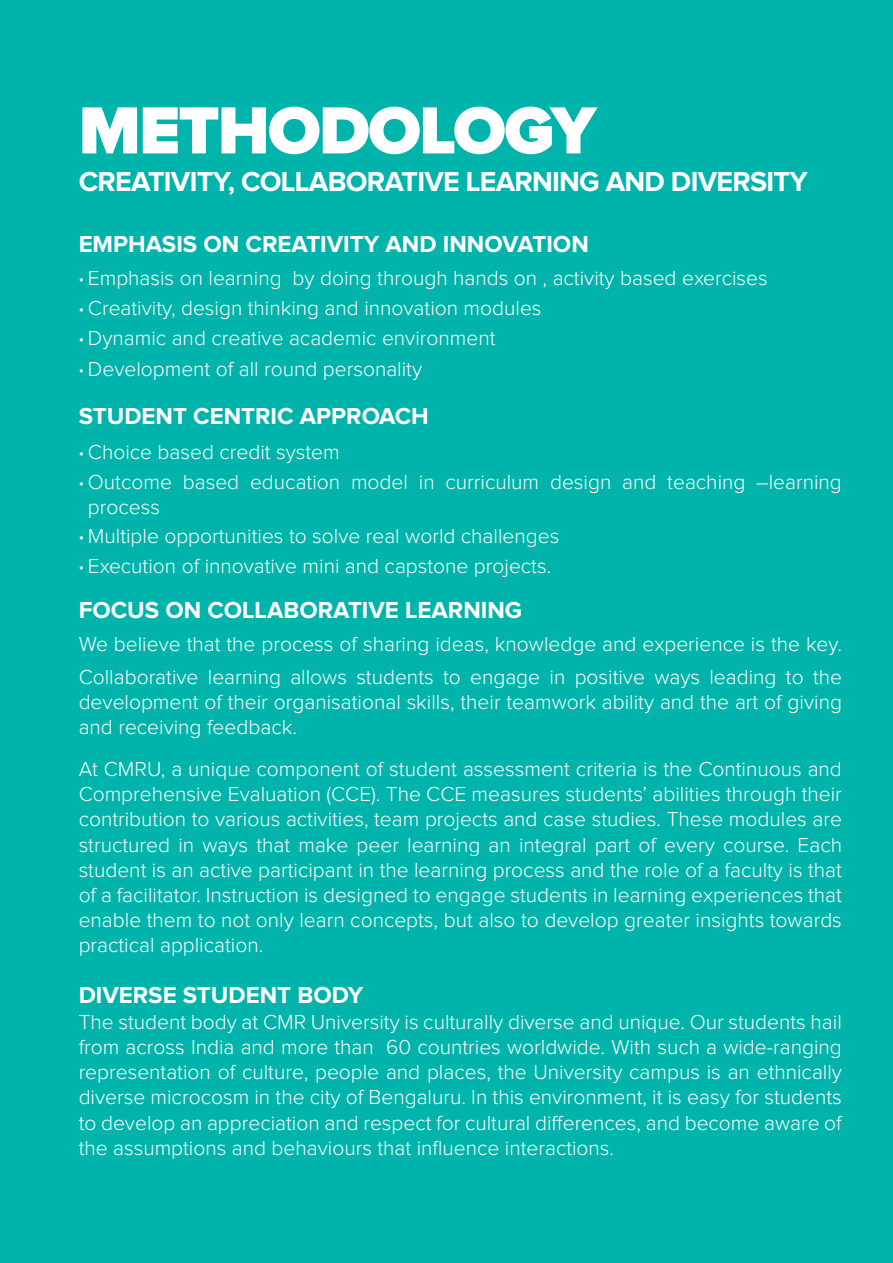
<style>
.page{position:relative;width:893px;height:1263px;background:#00b4ac}
.page>*{position:absolute;margin:0;border:0;box-sizing:border-box;transform-origin:0 0}
.t1{font:900 69px "Proxima Nova";letter-spacing:-.025em;color:#fff}
.t2{font:700 28.5px "Proxima Nova";letter-spacing:-.025em;color:#fff}
.t3{font:700 24px "Proxima Nova";color:#fff}
.t4{font:300 21px/25.2px "Proxima Nova";color:#fff}
.s1{font-weight:400;font-size:15px}
</style>
<div class="page">
<h1 class="t1" style="left:79px;top:99px;width:519px">METHODOLOGY</h1>
<h2 class="t2" style="left:79px;top:168px;width:731px">CREATIVITY, COLLABORATIVE LEARNING AND DIVERSITY</h2>
<p class="t3" style="left:79px;top:233px;width:512px">EMPHASIS ON CREATIVITY AND INNOVATION</p>
<p class="t4" style="left:79px;top:266px;width:691px"><span class="s1">•</span> Emphasis on learning by doing through hands on , activity based exercises</p>
<p class="t4" style="left:79px;top:296px;width:464px"><span class="s1">•</span> Creativity, design thinking and innovation modules</p>
<p class="t4" style="left:79px;top:326px;width:418px"><span class="s1">•</span> Dynamic and creative academic environment</p>
<p class="t4" style="left:79px;top:358px;width:345px"><span class="s1">•</span> Development of all round personality</p>
<p class="t3" style="left:79px;top:405px;width:352px">STUDENT CENTRIC APPROACH</p>
<p class="t4" style="left:79px;top:440px;width:263px"><span class="s1">•</span> Choice based credit system</p>
<p class="t4" style="left:88px;top:470px;width:755px;text-indent:-9px"><span class="s1">•</span> Outcome based education model in curriculum design and teaching –learning process</p>
<p class="t4" style="left:79px;top:524px;width:482px"><span class="s1">•</span> Multiple opportunities to solve real world challenges</p>
<p class="t4" style="left:79px;top:554px;width:474px"><span class="s1">•</span> Execution of innovative mini and capstone projects.</p>
<p class="t3" style="left:79px;top:599px;width:445px">FOCUS ON COLLABORATIVE LEARNING</p>
<p class="t4" style="left:79px;top:628px;width:765px;line-height:33px">We believe that the process of sharing ideas, knowledge and experience is the key.<br>Collaborative learning allows students to engage in positive ways leading to the</p>
<p class="t4" style="left:79px;top:690px;width:765px">development of their organisational skills, their teamwork ability and the art of giving and receiving feedback.</p>
<p class="t4" style="left:79px;top:757px;width:765px;text-align:justify">At CMRU, a unique component of student assessment criteria is the Continuous and Comprehensive Evaluation (CCE). The CCE measures students’ abilities through their contribution to various activities, team projects and case studies. These modules are structured in ways that make peer learning an integral part of every course. Each student is an active participant in the learning process and the role of a faculty is that of a facilitator. Instruction is designed to engage students in learning experiences that enable them to not only learn concepts, but also to develop greater insights towards practical application.</p>
<p class="t3" style="left:79px;top:984px;width:286px">DIVERSE STUDENT BODY</p>
<p class="t4" style="left:79px;top:1010px;width:765px;text-align:justify">The student body at CMR University is culturally diverse and unique. Our students hail from across India and more than 60 countries worldwide. With such a wide-ranging representation of culture, people and places, the University campus is an ethnically diverse microcosm in the city of Bengaluru. In this environment, it is easy for students to develop an appreciation and respect for cultural differences, and become aware of the assumptions and behaviours that influence interactions.</p>
</div>
